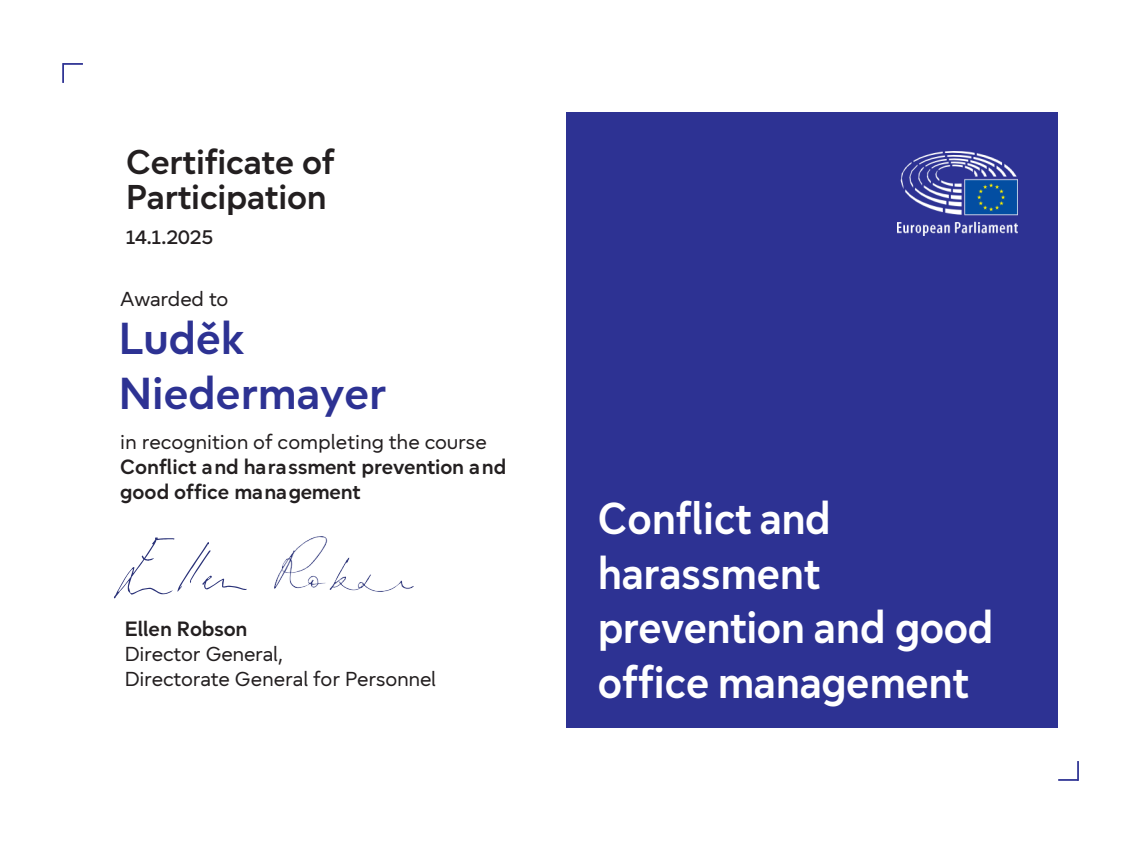
<style>
.page{position:relative;width:1142px;height:844px;background:#fff}
.page>*{position:absolute;margin:0;border:0;box-sizing:border-box;transform-origin:0 0}
.t1{font:600 45.5px/54.6px "Europea Eco";letter-spacing:-.005em;color:#fff}
.t2{font:600 45.5px "Europea";color:#2d3293}
.t3{font:600 35px/35px "Europea";letter-spacing:-.005em;color:#231f20}
.t4{font:600 21px/25.2px "Europea";letter-spacing:-.005em;color:#231f20}
.t5{font:21px "Europea";letter-spacing:-.01em;color:#231f20}
.t6{font:500 21px "Europea";letter-spacing:-.005em;color:#231f20}
.s1{font-weight:400}
</style>
<div class="page">
<div style="left:566px;top:112px;width:491px;height:615px;background:#2d3293"></div>
<img style="left:897px;top:151px;width:119px;height:84px">
<hr style="left:62px;top:63px;width:2px;height:20px;background:#2d3293">
<hr style="left:63px;top:63px;width:20px;height:2px;background:#2d3293">
<svg style="left:1058px;top:761px;width:20px;height:19px"></svg>
<svg style="left:114px;top:537px;width:132px;height:61px"></svg>
<img style="left:274px;top:536px;width:139px;height:56px">
<h1 class="t3" style="left:126px;top:142px;width:210px">Certificate of<br>Participation</h1>
<h1 class="t6" style="left:126px;top:222px;width:88px">14.1.2025</h1>
<p class="t5" style="left:120px;top:284px;width:110px">Awarded to</p>
<p class="t2" style="left:119px;top:306px;width:127px">Luděk</p>
<p class="t2" style="left:119px;top:360px;width:269px">Niedermayer</p>
<p class="t4" style="left:120px;top:427px;width:387px"><span class="s1">in recognition of completing the course<br></span>Conflict and harassment prevention and good office management</p>
<p class="t4" style="left:125px;top:614px;width:124px">Ellen Robson</p>
<p class="t5" style="left:125px;top:639px;width:160px">Director General,</p>
<p class="t5" style="left:125px;top:664px;width:313px">Directorate General for Personnel</p>
<p class="t1" style="left:597px;top:488px;width:397px">Conflict and harassment prevention and good office management</p>
</div>
